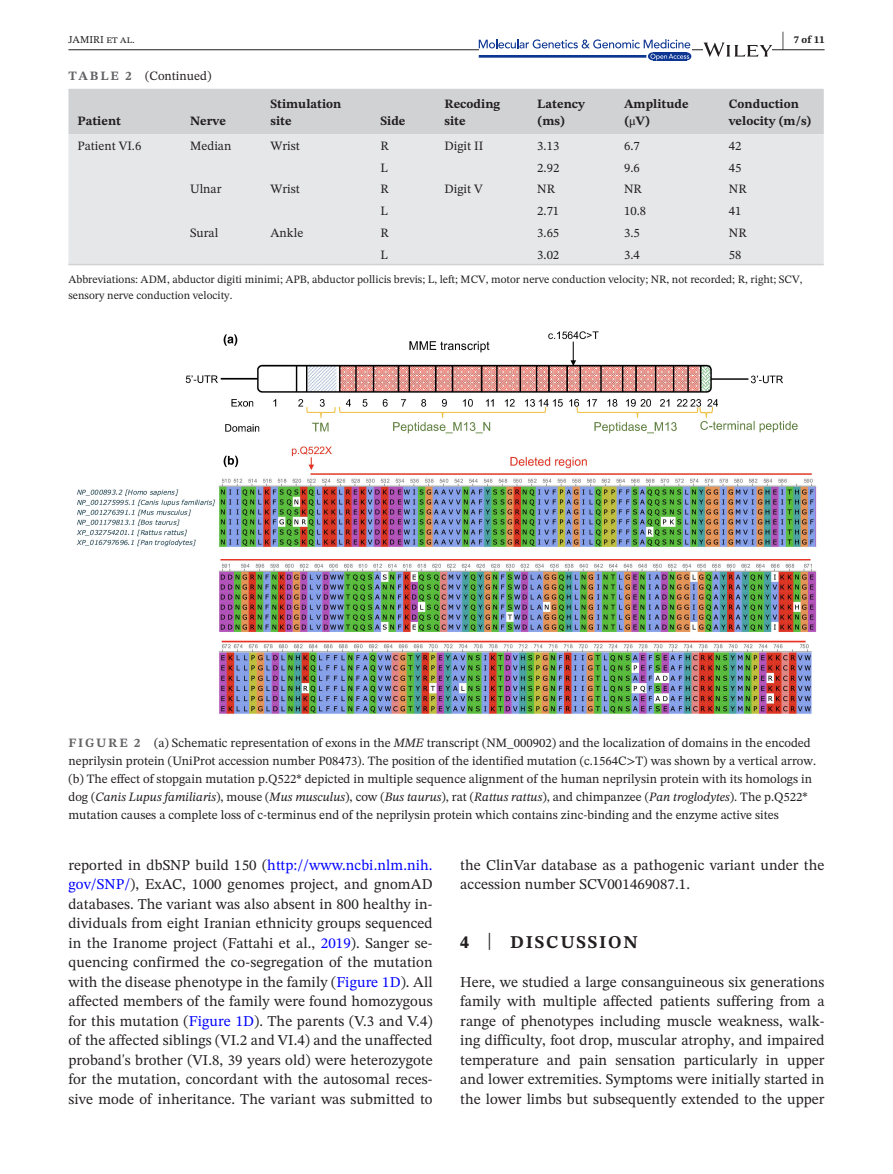
<style>
.page{position:relative;width:893px;height:1174px;background:#fff}
.page>*{position:absolute;margin:0;border:0;box-sizing:border-box;transform-origin:0 0}
.t1{font:700 21px "STIX Two Text";color:#231f20;scale:.42 1}
.t2{font:700 18px "STIX Two Text";letter-spacing:.1em;color:#231f20}
.t3{font:15px/19.5px "STIX Two Text";letter-spacing:.005em;color:#231f20;text-align:justify}
.t4{font:12.75px/18px "STIX Two Text";color:#231f20}
.t5{font:700 12.75px/17.2px "STIX Two Text";color:#231f20}
.t6{font:11.25px/15.8px "STIX Two Text";color:#231f20}
.t7{font:10.5px "STIX Two Text";color:#231f20}
.t8{font:700 10.5px "STIX Two Text";color:#231f20}
.s1{font-weight:700;color:#636366}
.s2{font-family:"STIX";font-weight:400}
.s3{font-style:italic}
.s4{color:#00f}
.s5{font-weight:400;font-size:23.7px}
</style>
<div class="page">
<hr style="left:68px;top:49px;width:756px;height:1px;background:#231f20">
<svg style="left:479px;top:39px;width:211px;height:21px"></svg>
<svg style="left:703px;top:43px;width:69px;height:14px"></svg>
<div style="left:68px;top:89px;width:756px;height:45px;background:#d1d2d4"></div>
<div style="left:68px;top:134px;width:756px;height:130px;background:#e6e7e9"></div>
<hr style="left:68px;top:264px;width:113px;height:1px;background:#d1d2d4">
<hr style="left:181px;top:264px;width:80px;height:1px;background:#d1d2d4">
<hr style="left:261px;top:264px;width:110px;height:1px;background:#d1d2d4">
<hr style="left:371px;top:264px;width:64px;height:1px;background:#d1d2d4">
<hr style="left:435px;top:264px;width:93px;height:1px;background:#d1d2d4">
<hr style="left:528px;top:264px;width:87px;height:1px;background:#d1d2d4">
<hr style="left:615px;top:264px;width:105px;height:1px;background:#d1d2d4">
<hr style="left:720px;top:264px;width:104px;height:1px;background:#d1d2d4">
<img style="left:76px;top:331px;width:741px;height:383px">
<h1 class="t1" style="left:782px;top:24px;width:8px">|</h1>
<p class="t7" style="left:68px;top:32px;width:68px">JAMIRI et al.</p>
<p class="t8" style="left:794px;top:32px;width:32px">7 of 11</p>
<p class="t4" style="left:68px;top:66px;width:144px"><span class="s1">TABLE 2</span> (Continued)</p>
<p class="t5" style="left:77px;top:112px;width:45px">Patient</p>
<p class="t5" style="left:190px;top:112px;width:37px">Nerve</p>
<p class="t5" style="left:270px;top:95px;width:73px">Stimulation site</p>
<p class="t5" style="left:380px;top:112px;width:27px">Side</p>
<p class="t5" style="left:444px;top:95px;width:57px">Recoding site</p>
<p class="t5" style="left:537px;top:95px;width:49px">Latency (ms)</p>
<p class="t5" style="left:624px;top:95px;width:66px">Amplitude (<span class="s2">μ</span>V)</p>
<p class="t5" style="left:729px;top:95px;width:84px">Conduction velocity (m/s)</p>
<p class="t4" style="left:77px;top:137px;width:65px">Patient VI.6</p>
<p class="t4" style="left:190px;top:137px;width:43px">Median</p>
<p class="t4" style="left:270px;top:137px;width:31px">Wrist</p>
<p class="t4" style="left:380px;top:137px;width:10px">R</p>
<p class="t4" style="left:444px;top:137px;width:40px">Digit II</p>
<p class="t4" style="left:537px;top:137px;width:24px">3.13</p>
<p class="t4" style="left:624px;top:137px;width:17px">6.7</p>
<p class="t4" style="left:729px;top:137px;width:14px">42</p>
<p class="t4" style="left:380px;top:158px;width:9px">L</p>
<p class="t4" style="left:537px;top:158px;width:24px">2.92</p>
<p class="t4" style="left:624px;top:158px;width:17px">9.6</p>
<p class="t4" style="left:729px;top:158px;width:14px">45</p>
<p class="t4" style="left:190px;top:180px;width:33px">Ulnar</p>
<p class="t4" style="left:270px;top:180px;width:31px">Wrist</p>
<p class="t4" style="left:380px;top:180px;width:10px">R</p>
<p class="t4" style="left:444px;top:180px;width:40px">Digit V</p>
<p class="t4" style="left:537px;top:180px;width:19px">NR</p>
<p class="t4" style="left:624px;top:180px;width:19px">NR</p>
<p class="t4" style="left:729px;top:180px;width:19px">NR</p>
<p class="t4" style="left:380px;top:202px;width:9px">L</p>
<p class="t4" style="left:537px;top:202px;width:24px">2.71</p>
<p class="t4" style="left:624px;top:202px;width:24px">10.8</p>
<p class="t4" style="left:729px;top:202px;width:14px">41</p>
<p class="t4" style="left:190px;top:223px;width:30px">Sural</p>
<p class="t4" style="left:270px;top:223px;width:34px">Ankle</p>
<p class="t4" style="left:380px;top:223px;width:10px">R</p>
<p class="t4" style="left:537px;top:223px;width:24px">3.65</p>
<p class="t4" style="left:624px;top:223px;width:17px">3.5</p>
<p class="t4" style="left:729px;top:223px;width:19px">NR</p>
<p class="t4" style="left:380px;top:245px;width:9px">L</p>
<p class="t4" style="left:537px;top:245px;width:24px">3.02</p>
<p class="t4" style="left:624px;top:245px;width:17px">3.4</p>
<p class="t4" style="left:729px;top:245px;width:14px">58</p>
<p class="t6" style="left:68px;top:272px;width:735px">Abbreviations: ADM, abductor digiti minimi; APB, abductor pollicis brevis; L, left; MCV, motor nerve conduction velocity; NR, not recorded; R, right; SCV, sensory nerve conduction velocity.</p>
<p class="t4" style="left:68px;top:733px;width:749px"><span class="s1">FIGURE 2</span> (a) Schematic representation of exons in the <span class="s3">MME</span> transcript (NM_000902) and the localization of domains in the encoded neprilysin protein (UniProt accession number P08473). The position of the identified mutation (c.1564C&gt;T) was shown by a vertical arrow. (b) The effect of stopgain mutation p.Q522* depicted in multiple sequence alignment of the human neprilysin protein with its homologs in dog (<span class="s3">Canis Lupus familiaris</span>), mouse (<span class="s3">Mus musculus</span>), cow (<span class="s3">Bus taurus</span>), rat (<span class="s3">Rattus rattus</span>), and chimpanzee (<span class="s3">Pan troglodytes</span>). The p.Q522* mutation causes a complete loss of c-terminus end of the neprilysin protein which contains zinc-binding and the enzyme active sites</p>
<p class="t3" style="left:68px;top:855px;width:366px">reported in dbSNP build 150 (<span class="s4">http://www.ncbi.nlm.nih. gov/SNP/</span>), ExAC, 1000 genomes project, and gnomAD databases. The variant was also absent in 800 healthy in&shy;dividuals from eight Iranian ethnicity groups sequenced in the Iranome project (Fattahi et al., <span class="s4">2019</span>). Sanger se&shy;quencing confirmed the co-segregation of the mutation with the disease phenotype in the family (<span class="s4">Figure 1D</span>). All affected members of the family were found homozygous for this mutation (<span class="s4">Figure 1D</span>). The parents (V.3 and V.4) of the affected siblings (VI.2 and VI.4) and the unaffected proband's brother (VI.8, 39 years old) were heterozygote for the mutation, concordant with the autosomal reces&shy;sive mode of inheritance. The variant was submitted to</p>
<p class="t3" style="left:460px;top:855px;width:366px">the ClinVar database as a pathogenic variant under the accession number SCV001469087.1.</p>
<p class="t2" style="left:460px;top:929px;width:179px">4 <span class="s5">|</span> DISCUSSION</p>
<p class="t3" style="left:460px;top:972px;width:366px">Here, we studied a large consanguineous six generations family with multiple affected patients suffering from a range of phenotypes including muscle weakness, walk&shy;ing difficulty, foot drop, muscular atrophy, and impaired temperature and pain sensation particularly in upper and lower extremities. Symptoms were initially started in the lower limbs but subsequently extended to the upper</p>
</div>
